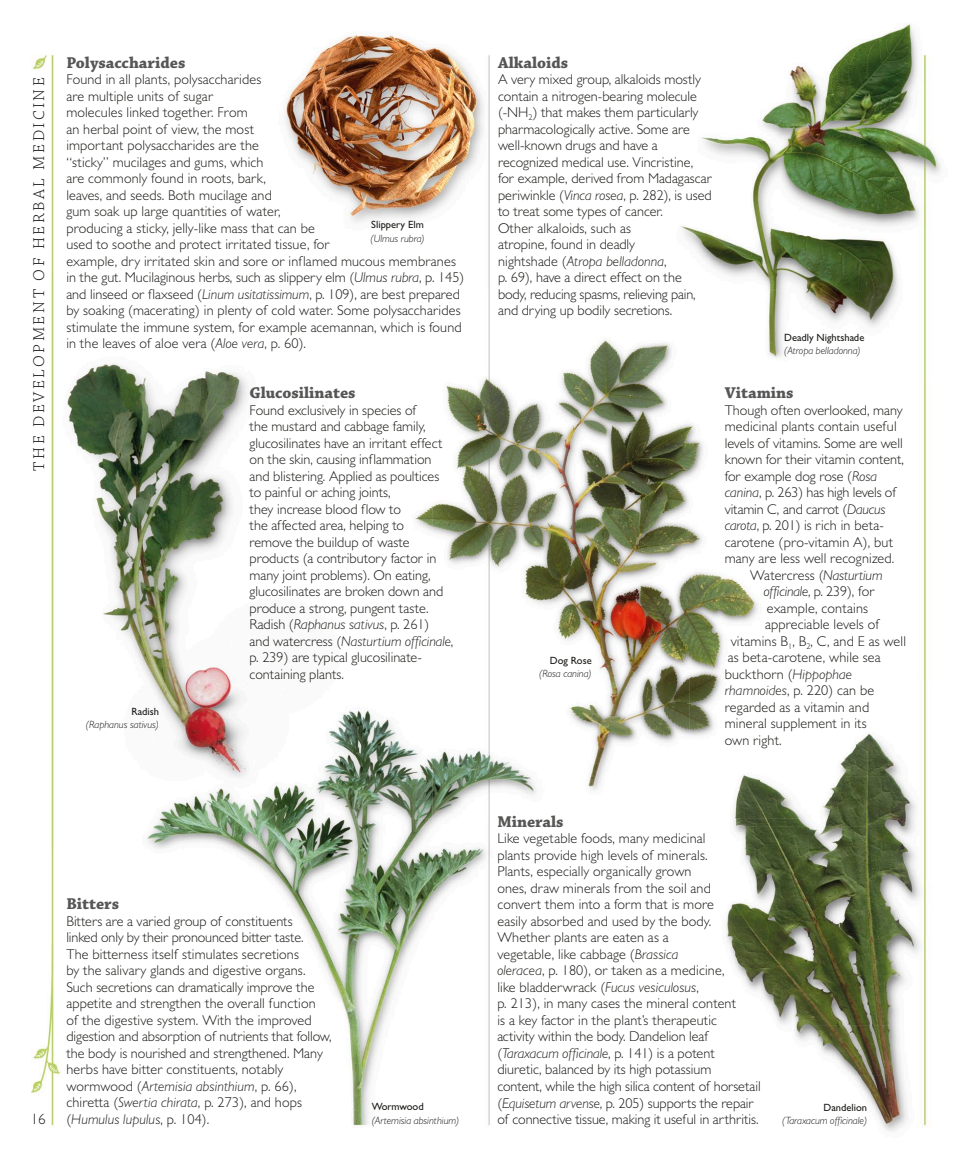
<style>
.page{position:relative;width:974px;height:1174px;background:#fff}
.page>*{position:absolute;margin:0;border:0;box-sizing:border-box;transform-origin:0 0}
.t1{font:700 16.5px "Chaparral Pro";color:#565655}
.t2{font:300 16.5px "Chaparral Pro";letter-spacing:.15em;color:#1c1c1a}
.t3{font:300 15px "Gill Sans MT Std";color:#1c1c1a}
.t4{font:300 14.25px/16.5px "Gill Sans MT Std";color:#1c1c1a}
.t5{font:italic 10.5px "Gill Sans MT Std";color:#1c1c1a}
.t6{font:500 10.5px "Gill Sans MT Std";color:#1c1c1a}
.s1{font-weight:400;font-style:italic}
</style>
<div class="page">
<img style="left:31px;top:23px;width:910px;height:1108px">
<p class="t2" style="left:30px;top:471px;width:395px;rotate:-90deg">The developmenT of herbal medicine</p>
<p class="t1" style="left:66px;top:53px;width:121px">Polysaccharides</p>
<p class="t4" style="left:66px;top:71px;width:399px">Found in all plants, polysaccharides<br>are multiple units of sugar<br>molecules linked together. From<br>an herbal point of view, the most<br>important polysaccharides are the<br>“sticky” mucilages and gums, which<br>are commonly found in roots, bark,<br>leaves, and seeds. Both mucilage and<br>gum soak up large quantities of water,<br>producing a sticky, jelly-like mass that can be<br>used to soothe and protect irritated tissue, for<br>example, dry irritated skin and sore or inflamed mucous membranes in the gut. Mucilaginous herbs, such as slippery elm (<span class="s1">Ulmus rubra</span>, p. 145) and linseed or flaxseed (<span class="s1">Linum usitatissimum</span>, p. 109), are best prepared by soaking (macerating) in plenty of cold water. Some polysaccharides stimulate the immune system, for example acemannan, which is found in the leaves of aloe vera (<span class="s1">Aloe vera</span>, p. 60).</p>
<p class="t6" style="left:371px;top:218px;width:54px">Slippery Elm</p>
<p class="t5" style="left:370px;top:232px;width:56px">(Ulmus rubra)</p>
<p class="t6" style="left:132px;top:705px;width:29px">Radish</p>
<p class="t5" style="left:86px;top:718px;width:75px">(Raphanus sativus)</p>
<p class="t1" style="left:249px;top:383px;width:108px">Glucosilinates</p>
<p class="t4" style="left:249px;top:401px;width:205px">Found exclusively in species of<br>the mustard and cabbage family, glucosilinates have an irritant effect on the skin, causing inflammation and blistering. Applied as poultices to painful or aching joints,<br>they increase blood flow to<br>the affected area, helping to<br>remove the buildup of waste products (a contributory factor in many joint problems). On eating, glucosilinates are broken down and produce a strong, pungent taste.<br>Radish (<span class="s1">Raphanus sativus</span>, p. 261)<br>and watercress (<span class="s1">Nasturtium officinale</span>, p. 239) are typical glucosilinate&shy;containing plants.</p>
<p class="t3" style="left:31px;top:1110px;width:16px">16</p>
<p class="t1" style="left:66px;top:894px;width:54px">Bitters</p>
<p class="t4" style="left:66px;top:912px;width:267px">Bitters are a varied group of constituents<br>linked only by their pronounced bitter taste.<br>The bitterness itself stimulates secretions<br>by the salivary glands and digestive organs.<br>Such secretions can dramatically improve the appetite and strengthen the overall function<br>of the digestive system. With the improved digestion and absorption of nutrients that follow, the body is nourished and strengthened. Many herbs have bitter constituents, notably wormwood (<span class="s1">Artemisia absinthium</span>, p. 66), chiretta (<span class="s1">Swertia chirata</span>, p. 273), and hops (<span class="s1">Humulus lupulus</span>, p. 104).</p>
<p class="t6" style="left:372px;top:1100px;width:54px">Wormwood</p>
<p class="t5" style="left:372px;top:1114px;width:89px">(Artemisia absinthium)</p>
<p class="t1" style="left:498px;top:53px;width:72px">Alkaloids</p>
<p class="t4" style="left:498px;top:71px;width:215px">A very mixed group, alkaloids mostly contain a nitrogen-bearing molecule (-NH<sub>2</sub>) that makes them particularly pharmacologically active. Some are well-known drugs and have a recognized medical use. Vincristine, for example, derived from Madagascar periwinkle (<span class="s1">Vinca rosea</span>, p. 282), is used to treat some types of cancer.<br>Other alkaloids, such as<br>atropine, found in deadly<br>nightshade (<span class="s1">Atropa belladonna</span>,<br>p. 69), have a direct effect on the body, reducing spasms, relieving pain, and drying up bodily secretions.</p>
<p class="t6" style="left:550px;top:654px;width:43px">Dog Rose</p>
<p class="t5" style="left:539px;top:667px;width:54px">(Rosa canina)</p>
<p class="t6" style="left:784px;top:331px;width:82px">Deadly Nightshade</p>
<p class="t5" style="left:784px;top:344px;width:78px">(Atropa belladonna)</p>
<p class="t1" style="left:725px;top:383px;width:70px">Vitamins</p>
<p class="t4" style="left:725px;top:401px;width:179px">Though often overlooked, many</p>
<p class="t4" style="left:725px;top:418px;width:173px">medicinal plants contain useful</p>
<p class="t4" style="left:725px;top:434px;width:180px">levels of vitamins. Some are well</p>
<p class="t4" style="left:725px;top:451px;width:181px">known for their vitamin content,</p>
<p class="t4" style="left:725px;top:467px;width:154px">for example dog rose (<span class="s1">Rosa</span></p>
<p class="t4" style="left:725px;top:484px;width:173px"><span class="s1">canina</span>, p. 263) has high levels of</p>
<p class="t4" style="left:725px;top:500px;width:162px">vitamin C, and carrot (<span class="s1">Daucus</span></p>
<p class="t4" style="left:725px;top:517px;width:161px"><span class="s1">carota</span>, p. 201) is rich in beta-</p>
<p class="t4" style="left:725px;top:533px;width:170px">carotene (pro-vitamin A), but</p>
<p class="t4" style="left:725px;top:550px;width:171px">many are less well recognized.</p>
<p class="t4" style="left:750px;top:566px;width:134px">Watercress (<span class="s1">Nasturtium</span></p>
<p class="t4" style="left:764px;top:583px;width:112px"><span class="s1">officinale</span>, p. 239), for</p>
<p class="t4" style="left:767px;top:599px;width:103px">example, contains</p>
<p class="t4" style="left:765px;top:616px;width:116px">appreciable levels of</p>
<p class="t4" style="left:731px;top:632px;width:177px">vitamins B<sub>1</sub>, B<sub>2</sub>, C, and E as well</p>
<p class="t4" style="left:728px;top:649px;width:155px">as beta-carotene, while sea</p>
<p class="t4" style="left:725px;top:665px;width:129px">buckthorn (<span class="s1">Hippophae</span></p>
<p class="t4" style="left:725px;top:682px;width:151px"><span class="s1">rhamnoides</span>, p. 220) can be</p>
<p class="t4" style="left:725px;top:698px;width:146px">regarded as a vitamin and</p>
<p class="t4" style="left:725px;top:715px;width:144px">mineral supplement in its</p>
<p class="t4" style="left:725px;top:731px;width:58px">own right.</p>
<p class="t1" style="left:497px;top:812px;width:68px">Minerals</p>
<p class="t4" style="left:497px;top:830px;width:265px">Like vegetable foods, many medicinal<br>plants provide high levels of minerals.<br>Plants, especially organically grown<br>ones, draw minerals from the soil and<br>convert them into a form that is more<br>easily absorbed and used by the body.<br>Whether plants are eaten as a<br>vegetable, like cabbage (<span class="s1">Brassica<br>oleracea</span>, p. 180), or taken as a medicine,<br>like bladderwrack (<span class="s1">Fucus vesiculosus</span>,<br>p. 213), in many cases the mineral content<br>is a key factor in the plant’s therapeutic<br>activity within the body. Dandelion leaf (<span class="s1">Taraxacum officinale</span>, p. 141) is a potent diuretic, balanced by its high potassium<br>content, while the high silica content of horsetail (<span class="s1">Equisetum arvense</span>, p. 205) supports the repair of connective tissue, making it useful in arthritis.</p>
<p class="t6" style="left:823px;top:1100px;width:45px">Dandelion</p>
<p class="t5" style="left:782px;top:1114px;width:86px">(Taraxacum officinale)</p>
</div>
